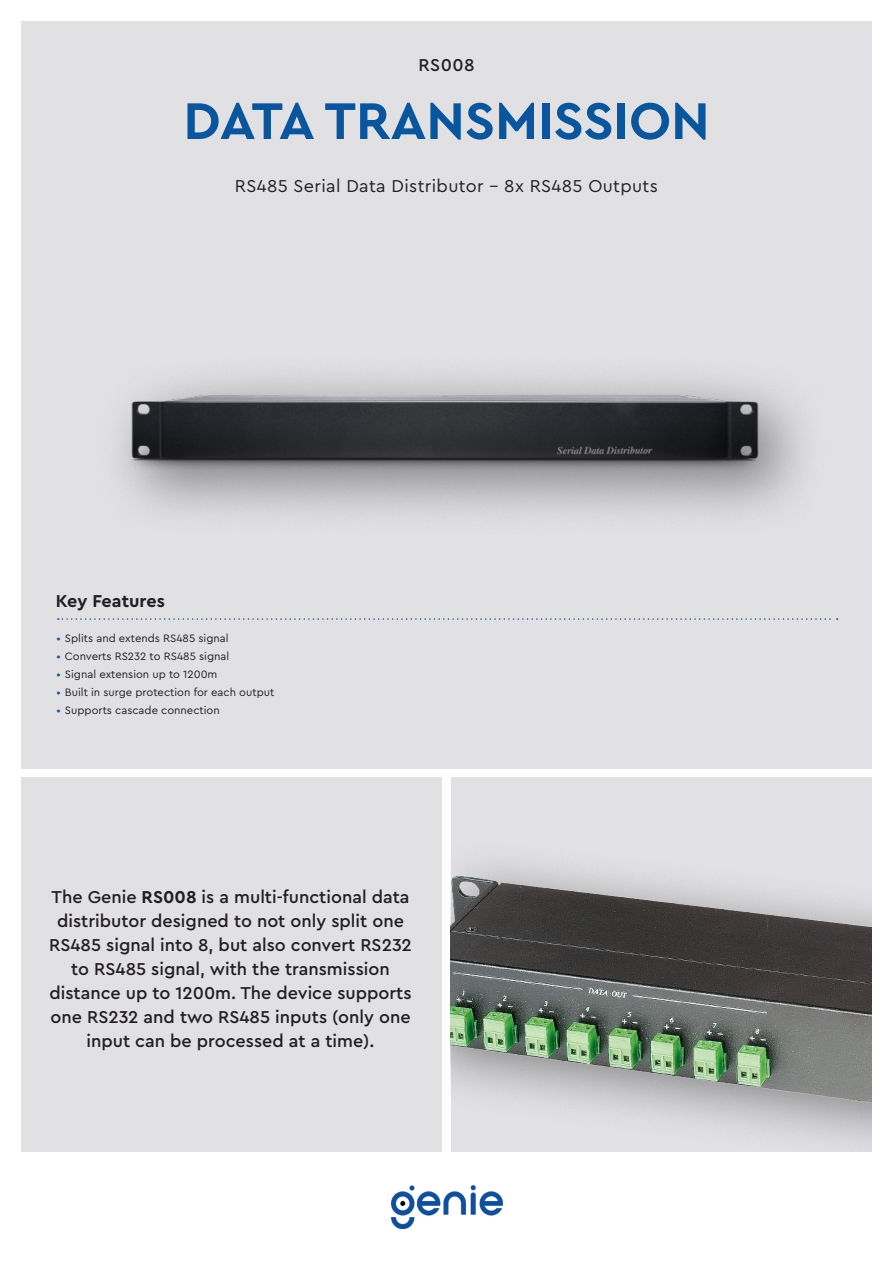
<style>
.page{position:relative;width:893px;height:1263px;background:#fff}
.page>*{position:absolute;margin:0;border:0;box-sizing:border-box;transform-origin:0 0}
.t1{font:700 54px "Cera Pro";color:#09559e}
.t2{font:500 18px/24px "Cera Pro";color:#231f20;text-align:center}
.t3{font:18px "Cera Pro";letter-spacing:.02em;color:#231f20}
.t4{font:700 18px "Cera Pro";color:#231f20}
.t5{font:11.25px "Cera Pro";color:#231f20}
.s1{color:#09559e}
.s2{font-weight:700}
</style>
<div class="page">
<div style="left:21px;top:21px;width:851px;height:748px;background:#e1e1e4"></div>
<div style="left:21px;top:777px;width:421px;height:374px;background:#e1e1e4"></div>
<div style="left:451px;top:777px;width:421px;height:374px;background:#e1e1e4"></div>
<img style="left:392px;top:1186px;width:110px;height:42px">
<svg style="left:58px;top:618px;width:780px;height:2px"></svg>
<img style="left:121px;top:375px;width:683px;height:141px">
<img style="left:451px;top:865px;width:421px;height:278px">
<p class="t2" style="left:418px;top:53px;width:58px">RS008</p>
<p class="t1" style="left:183px;top:85px;width:528px">DATA TRANSMISSION</p>
<p class="t3" style="left:235px;top:174px;width:425px">RS485 Serial Data Distributor - 8x RS485 Outputs</p>
<p class="t4" style="left:56px;top:589px;width:111px">Key Features</p>
<p class="t5" style="left:56px;top:630px;width:174px"><span class="s1">•</span> Splits and extends RS485 signal</p>
<p class="t5" style="left:56px;top:648px;width:174px"><span class="s1">•</span> Converts RS232 to RS485 signal</p>
<p class="t5" style="left:56px;top:666px;width:163px"><span class="s1">•</span> Signal extension up to 1200m</p>
<p class="t5" style="left:56px;top:684px;width:219px"><span class="s1">•</span> Built in surge protection for each output</p>
<p class="t5" style="left:56px;top:702px;width:165px"><span class="s1">•</span> Supports cascade connection</p>
<p class="t2" style="left:49px;top:884px;width:364px">The Genie <span class="s2">RS008</span> is a multi-functional data distributor designed to not only split one RS485 signal into 8, but also convert RS232 to RS485 signal, with the transmission distance up to 1200m. The device supports one RS232 and two RS485 inputs (only one input can be processed at a time).</p>
</div>
